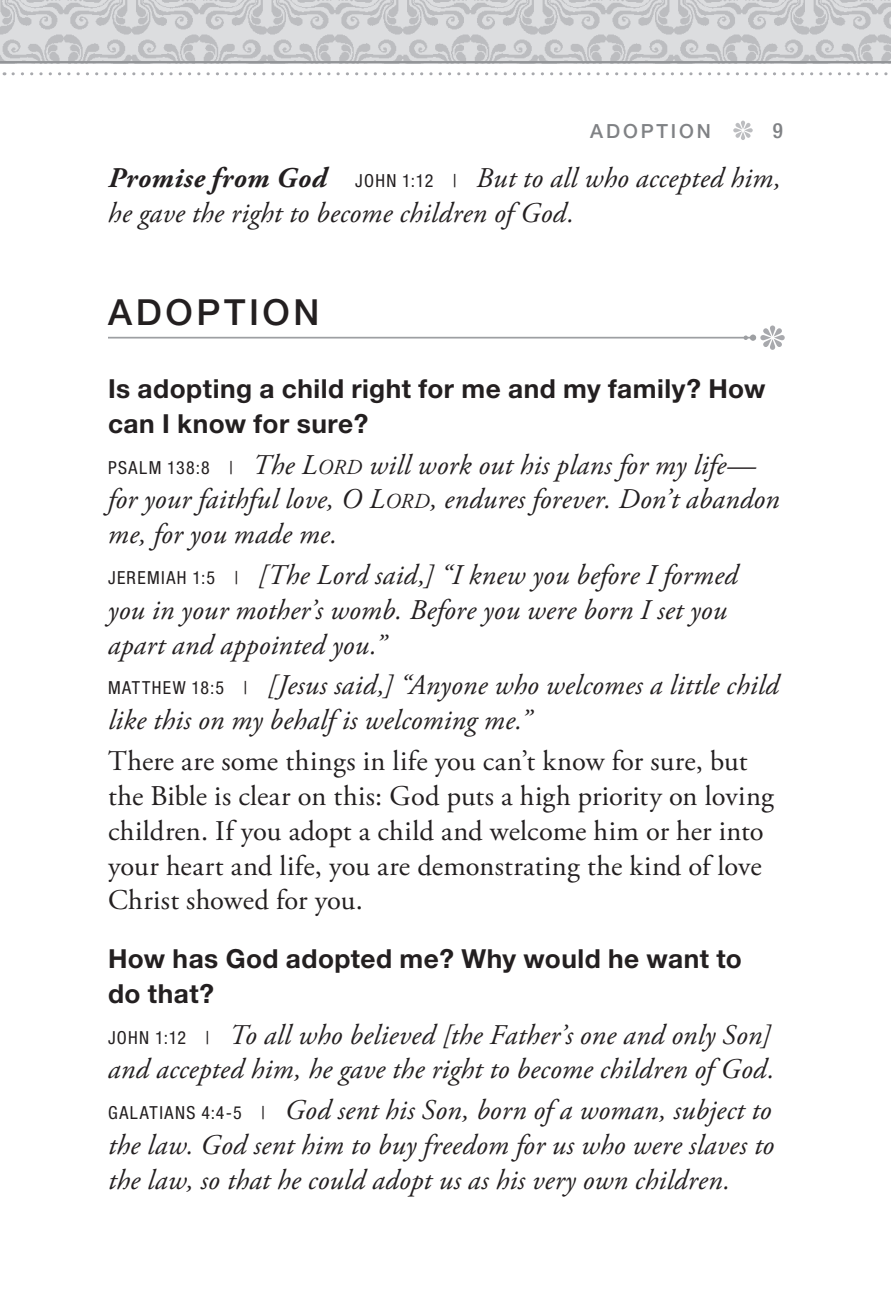
<style>
.page{position:relative;width:891px;height:1296px;background:#fff}
.page>*{position:absolute;margin:0;border:0;box-sizing:border-box;transform-origin:0 0}
.t1{font:500 36px "Helvetica Neue";color:#231f20}
.t2{font:italic 28.5px/34.8px "Adobe Garamond Pro";letter-spacing:.01em;color:#231f20}
.t3{font:28.5px/34.8px "Adobe Garamond Pro";letter-spacing:.005em;color:#231f20}
.t4{font:700 26.4px/34.8px "Helvetica Neue";letter-spacing:.02em;color:#231f20}
.t5{font:500 condensed 21px "Helvetica Neue";color:#808285}
.t6{font:500 19.5px "Helvetica Neue";color:#808285}
.s1{font-weight:700}
.s2{font-family:"Helvetica Neue";font-style:normal;font-stretch:condensed;font-size:18px}
.s3{font-size:21.3px}
</style>
<div class="page">
<svg style="left:13px;top:72px;width:875px;height:3px"></svg>
<img style="left:0;top:0;width:891px;height:61px">
<hr style="left:0;top:61px;width:891px;height:2px;background:#939598">
<svg style="left:733px;top:121px;width:20px;height:19px"></svg>
<svg style="left:108px;top:325px;width:677px;height:25px"></svg>
<p class="t6" style="left:590px;top:120px;width:81px">ADOPTION</p>
<p class="t5" style="left:773px;top:118px;width:12px">9</p>
<p class="t2" style="left:108px;top:161px;width:674px"><span class="s1">Promise from God</span> <span class="s2">JOH N 1:12 |</span> But to all who accepted him, he gave the right to become children of God.</p>
<p class="t1" style="left:108px;top:291px;width:141px">ADOPTION</p>
<p class="t4" style="left:108px;top:371px;width:659px">Is adopting a child right for me and my family? How can I know for sure?</p>
<p class="t2" style="left:108px;top:448px;width:673px"><span class="s2">PSALM 138:8 |</span> The L<span class="s3">ORD</span> will work out his plans for my life— for your faithful love, O L<span class="s3">ORD</span>, endures forever. Don’t abandon me, for you made me.</p>
<p class="t2" style="left:108px;top:558px;width:631px"><span class="s2">JEREMIAH 1:5 |</span> [The Lord said,] “I knew you before I formed you in your mother’s womb. Before you were born I set you apart and appointed you.”</p>
<p class="t2" style="left:108px;top:669px;width:672px"><span class="s2">M ATTH EW 18:5 |</span> [Jesus said,] “Anyone who welcomes a little child like this on my behalf is welcoming me.”</p>
<p class="t3" style="left:108px;top:745px;width:668px">There are some things in life you can’t know for sure, but the Bible is clear on this: God puts a high priority on loving children. If you adopt a child and welcome him or her into your heart and life, you are demonstrating the kind of love Christ showed for you.</p>
<p class="t4" style="left:108px;top:941px;width:635px">How has God adopted me? Why would he want to do that?</p>
<p class="t2" style="left:108px;top:1018px;width:668px"><span class="s2">JOH N 1:12 |</span> To all who believed [the Father’s one and only Son] and accepted him, he gave the right to become children of God.</p>
<p class="t2" style="left:108px;top:1094px;width:668px;text-align:justify"><span class="s2">GALATIANS 4:4-5 |</span> God sent his Son, born of a woman, subject to the law. God sent him to buy freedom for us who were slaves to the law, so that he could adopt us as his very own children.</p>
</div>
